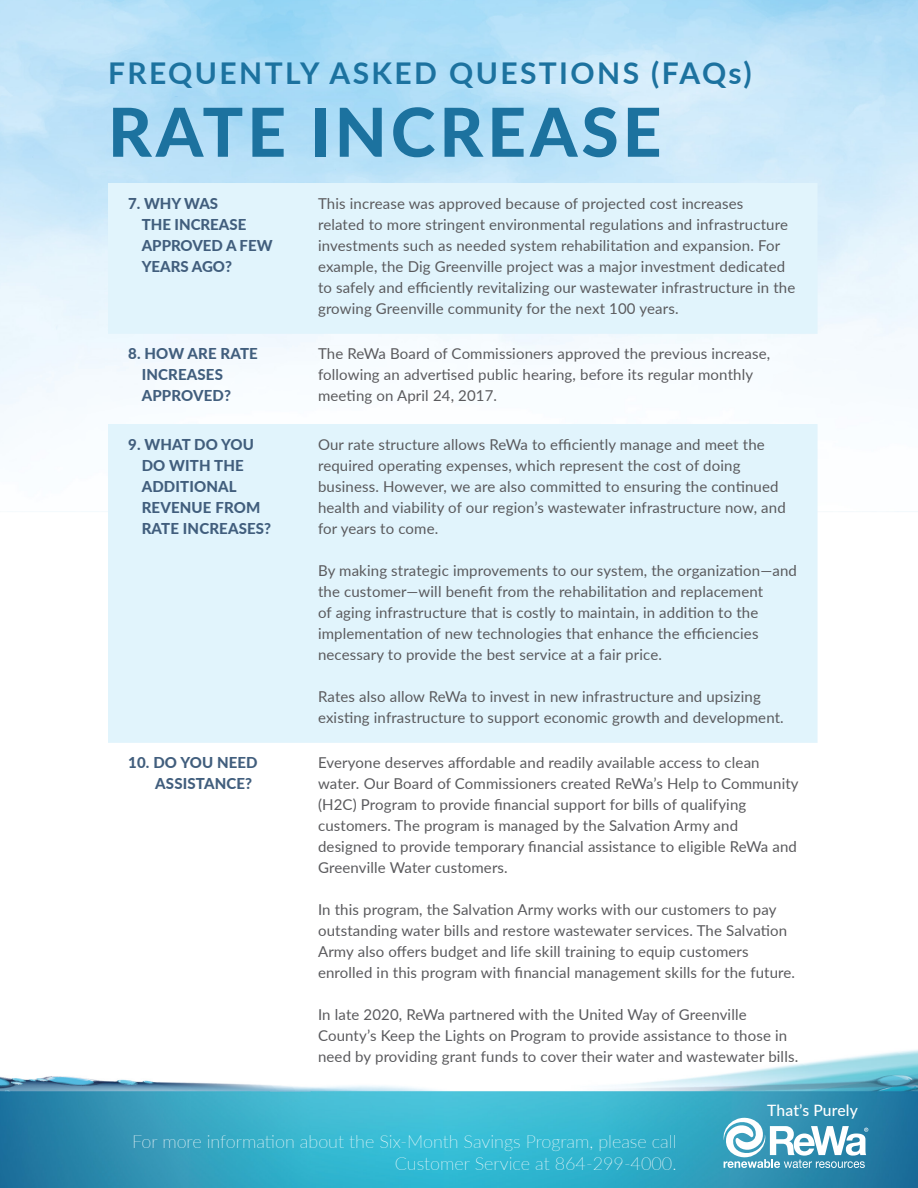
<style>
.page{position:relative;width:918px;height:1188px;background:#fff}
.page>*{position:absolute;margin:0;border:0;box-sizing:border-box;transform-origin:0 0}
.t1{font:800 67.5px "Lato";letter-spacing:.06em;color:#1c729f}
.t2{font:700 30px "Lato";letter-spacing:.08em;color:#1c729f}
.t3{font:100 18px/21.6px "Lato";color:#fff;text-align:right}
.t4{font:500 15.6px "Lato";letter-spacing:.01em;color:#fff}
.t5{font:15px/21px "Lato";letter-spacing:.01em;color:#5a5a5d}
.t6{font:800 15px/21px "Lato";letter-spacing:.01em;color:#415e7d}
</style>
<div class="page">
<img style="left:0;top:0;width:918px;height:1188px">
<svg style="left:721px;top:1113px;width:147px;height:55px"></svg>
<svg style="left:108px;top:183px;width:710px;height:560px;fill:#e1f4fc"></svg>
<p class="t2" style="left:108px;top:51px;width:645px">FREQUENTLY ASKED QUESTIONS (FAQs)</p>
<p class="t1" style="left:108px;top:82px;width:555px">RATE INCREASE</p>
<p class="t6" style="left:142px;top:192px;width:132px;text-indent:-14px">7. WHY WAS<br>THE INCREASE<br>APPROVED A FEW<br>YEARS AGO?</p>
<p class="t5" style="left:318px;top:192px;width:479px">This increase was approved because of projected cost increases<br>related to more stringent environmental regulations and infrastructure investments such as needed system rehabilitation and expansion. For example, the Dig Greenville project was a major investment dedicated to safely and efficiently revitalizing our wastewater infrastructure in the growing Greenville community for the next 100 years.</p>
<p class="t6" style="left:142px;top:343px;width:118px;text-indent:-14px">8. HOW ARE RATE<br>INCREASES<br>APPROVED?</p>
<p class="t5" style="left:318px;top:343px;width:454px">The ReWa Board of Commissioners approved the previous increase, following an advertised public hearing, before its regular monthly meeting on April 24, 2017.</p>
<p class="t6" style="left:142px;top:433px;width:131px;text-indent:-14px">9. WHAT DO YOU<br>DO WITH THE<br>ADDITIONAL<br>REVENUE FROM<br>RATE INCREASES?</p>
<p class="t5" style="left:318px;top:433px;width:469px">Our rate structure allows ReWa to efficiently manage and meet the required operating expenses, which represent the cost of doing business. However, we are also committed to ensuring the continued health and viability of our region’s wastewater infrastructure now, and for years to come.</p>
<p class="t5" style="left:318px;top:559px;width:481px">By making strategic improvements to our system, the organization—and the customer—will benefit from the rehabilitation and replacement<br>of aging infrastructure that is costly to maintain, in addition to the implementation of new technologies that enhance the efficiencies necessary to provide the best service at a fair price.</p>
<p class="t5" style="left:318px;top:685px;width:467px">Rates also allow ReWa to invest in new infrastructure and upsizing existing infrastructure to support economic growth and development.</p>
<p class="t6" style="left:155px;top:752px;width:104px;text-indent:-27px">10. DO YOU NEED<br>ASSISTANCE?</p>
<p class="t5" style="left:318px;top:752px;width:482px">Everyone deserves affordable and readily available access to clean water. Our Board of Commissioners created ReWa’s Help to Community (H2C) Program to provide financial support for bills of qualifying customers. The program is managed by the Salvation Army and designed to provide temporary financial assistance to eligible ReWa and Greenville Water customers.</p>
<p class="t5" style="left:318px;top:899px;width:479px">In this program, the Salvation Army works with our customers to pay outstanding water bills and restore wastewater services. The Salvation Army also offers budget and life skill training to equip customers enrolled in this program with financial management skills for the future.</p>
<p class="t5" style="left:318px;top:1004px;width:482px">In late 2020, ReWa partnered with the United Way of Greenville<br>County’s Keep the Lights on Program to provide assistance to those in need by providing grant funds to cover their water and wastewater bills.</p>
<p class="t3" style="left:132px;top:1131px;width:546px">For more information about the Six-Month Savings Program, please call<br>Customer Service at 864-299-4000.</p>
<p class="t4" style="left:767px;top:1099px;width:92px">That’s Purely</p>
</div>
